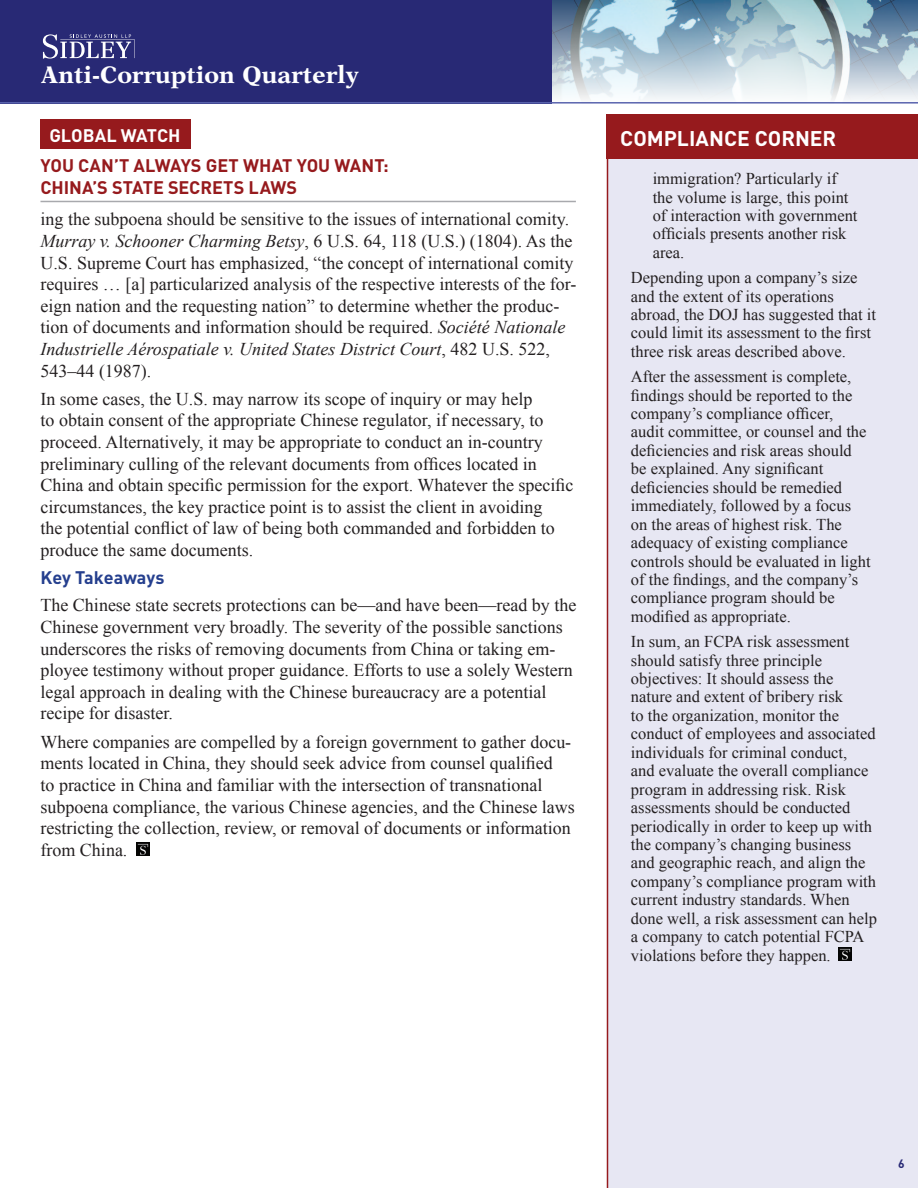
<style>
.page{position:relative;width:918px;height:1188px;background:#fff}
.page>*{position:absolute;margin:0;border:0;box-sizing:border-box;transform-origin:0 0}
.t1{font:700 24px "New Aster LT Std";letter-spacing:.01em;color:#fff}
.t2{font:700 21px "DIN";letter-spacing:.005em;color:#fff}
.t3{font:18px/21.6px "Times New Roman";color:#231f20}
.t4{font:700 18px/21.6px "DIN";color:#961a1d}
.t5{font:700 18px "DIN";color:#253f8e}
.t6{font:700 18px "DIN";color:#fff}
.t7{font:16.5px/18.5px "Times New Roman";color:#231f20}
.t8{font:700 12px "DIN";color:#282975}
.s1{font-style:italic}
</style>
<div class="page">
<img style="left:552px;top:0;width:366px;height:100px">
<div style="left:0;top:0;width:552px;height:104px;background:#282975"></div>
<svg style="left:43px;top:34px;width:92px;height:25px"></svg>
<hr style="left:0;top:102px;width:918px;height:2px;background:#5a64ae">
<div style="left:606px;top:114px;width:312px;height:1074px;background:#e7e7f3"></div>
<svg style="left:839px;top:948px;width:13px;height:13px"></svg>
<svg style="left:136px;top:843px;width:13px;height:13px"></svg>
<hr style="left:40px;top:201px;width:536px;height:1px;background:#a8a9ad">
<div style="left:40px;top:120px;width:151px;height:29px;background:#961a1d"></div>
<div style="left:607px;top:115px;width:311px;height:44px;background:#961a1d"></div>
<h1 class="t1" style="left:41px;top:61px;width:319px">Anti-Corruption Quarterly</h1>
<p class="t6" style="left:49px;top:124px;width:12px">GLO</p>
<p class="t6" style="left:83px;top:124px;width:51px">BAL WAT</p>
<p class="t6" style="left:157px;top:124px;width:22px">CH</p>
<p class="t2" style="left:620px;top:124px;width:69px">COM PLIAN</p>
<p class="t2" style="left:724px;top:124px;width:59px">CE CORNER</p>
<p class="t4" style="left:40px;top:154px;width:350px">YOU CAN’T ALWAYS GET WHAT YOU WANT:<br>CHINA’S STATE SECRETS LAWS</p>
<p class="t3" style="left:40px;top:208px;width:537px">ing the subpoena should be sensitive to the issues of international comity.<br><span class="s1">Murray v. Schooner Charming Betsy</span>, 6 U.S. 64, 118 (U.S.) (1804). As the U.S. Supreme Court has emphasized, “the concept of international comity requires … [a] particularized analysis of the respective interests of the for&shy;eign nation and the requesting nation” to determine whether the produc&shy;tion of documents and information should be required. <span class="s1">Société Nationale Industrielle Aérospatiale v. United States District Court</span>, 482 U.S. 522, 543–44 (1987).</p>
<p class="t3" style="left:40px;top:388px;width:535px">In some cases, the U.S. may narrow its scope of inquiry or may help<br>to obtain consent of the appropriate Chinese regulator, if necessary, to proceed. Alternatively, it may be appropriate to conduct an in-country preliminary culling of the relevant documents from offices located in China and obtain specific permission for the export. Whatever the specific circumstances, the key practice point is to assist the client in avoiding<br>the potential conflict of law of being both commanded and forbidden to produce the same documents.</p>
<p class="t5" style="left:40px;top:566px;width:126px">KEY TAKEAWAYS</p>
<p class="t3" style="left:40px;top:594px;width:537px">The Chinese state secrets protections can be—and have been—read by the Chinese government very broadly. The severity of the possible sanctions underscores the risks of removing documents from China or taking em&shy;ployee testimony without proper guidance. Efforts to use a solely Western legal approach in dealing with the Chinese bureaucracy are a potential recipe for disaster.</p>
<p class="t3" style="left:40px;top:731px;width:536px">Where companies are compelled by a foreign government to gather docu&shy;ments located in China, they should seek advice from counsel qualified<br>to practice in China and familiar with the intersection of transnational subpoena compliance, the various Chinese agencies, and the Chinese laws restricting the collection, review, or removal of documents or information from China.</p>
<p class="t7" style="left:653px;top:169px;width:206px">immigration? Particularly if the volume is large, this point of interaction with government officials presents another risk area.</p>
<p class="t7" style="left:631px;top:268px;width:247px">Depending upon a company’s size and the extent of its operations abroad, the DOJ has suggested that it could limit its assessment to the first three risk areas described above.</p>
<p class="t7" style="left:631px;top:367px;width:241px">After the assessment is complete, findings should be reported to the company’s compliance officer,<br>audit committee, or counsel and the deficiencies and risk areas should be explained. Any significant deficiencies should be remedied immediately, followed by a focus on the areas of highest risk. The adequacy of existing compliance controls should be evaluated in light of the findings, and the company’s compliance program should be modified as appropriate.</p>
<p class="t7" style="left:631px;top:632px;width:248px">In sum, an FCPA risk assessment should satisfy three principle objectives: It should assess the nature and extent of bribery risk<br>to the organization, monitor the conduct of employees and associated individuals for criminal conduct,<br>and evaluate the overall compliance program in addressing risk. Risk assessments should be conducted periodically in order to keep up with the company’s changing business and geographic reach, and align the company’s compliance program with current industry standards. When done well, a risk assessment can help a company to catch potential FCPA violations before they happen.</p>
<p class="t8" style="left:898px;top:1156px;width:8px">6</p>
</div>
